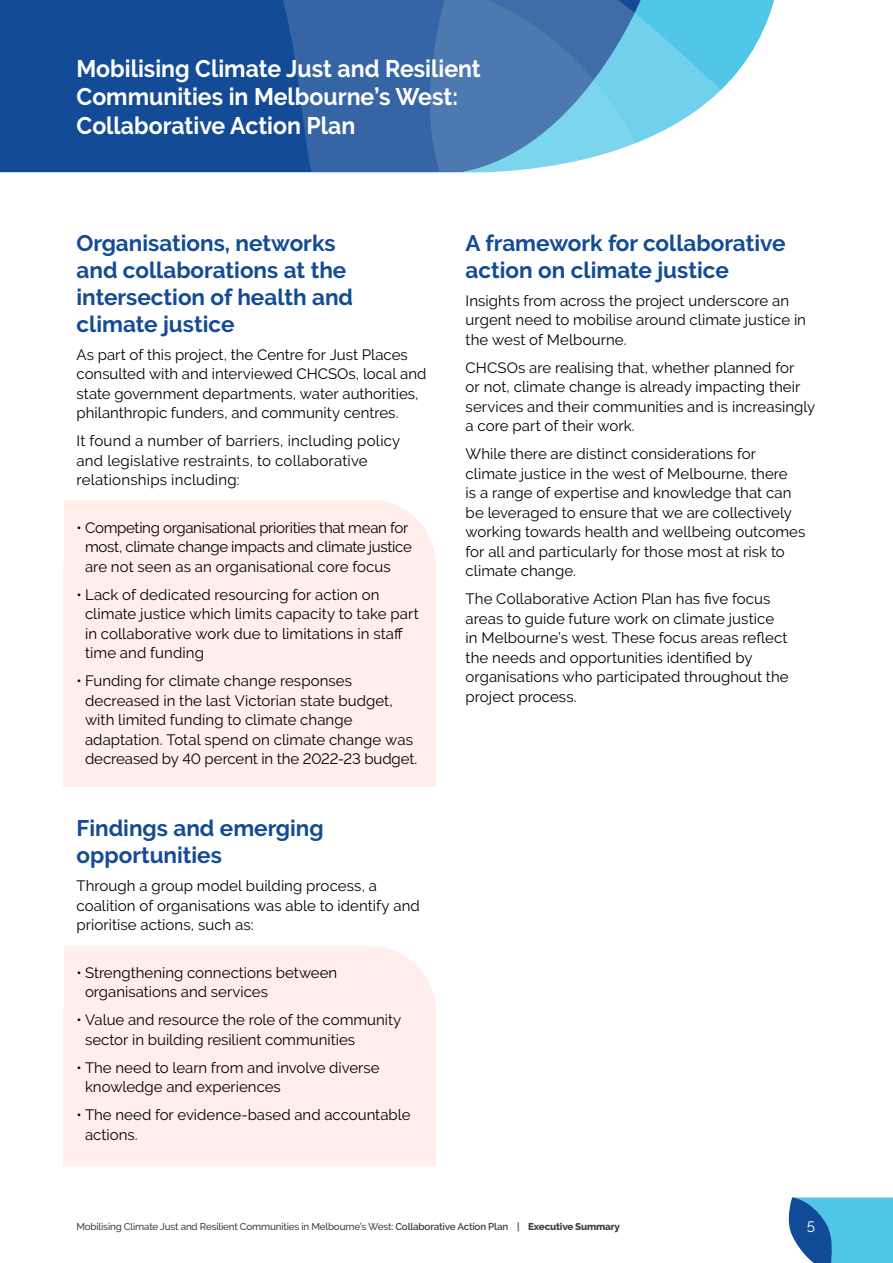
<style>
.page{position:relative;width:893px;height:1263px;background:#fff}
.page>*{position:absolute;margin:0;border:0;box-sizing:border-box;transform-origin:0 0}
.t1{font:700 24px/28.8px "Raleway";color:#fff;scale:.96 1}
.t2{font:700 22.5px/27px "Raleway";color:#134b96}
.t3{font:15px/19.5px "Raleway";letter-spacing:.005em;color:#000}
.t4{font:15px/19.5px "Raleway";letter-spacing:-.02em;color:#000}
.t5{font:15px "Raleway";color:#fff}
.t6{font:500 9.9px "Raleway";letter-spacing:-.02em;color:#414042}
.s1{font-weight:600}
.s2{font-weight:800}
</style>
<div class="page">
<div style="left:64px;top:1012px;width:372px;height:153px;background:#ffeee9"></div>
<div style="left:64px;top:946px;width:372px;height:66px;background:#ffeee9"></div>
<div style="left:64px;top:500px;width:372px;height:65px;background:#ffeee9"></div>
<div style="left:64px;top:565px;width:372px;height:222px;background:#ffeee9"></div>
<div style="left:0;top:0;width:266px;height:172px;background:#134b96"></div>
<svg style="left:266px;top:0;width:182px;height:173px;fill:#3565a5"></svg>
<svg style="left:448px;top:0;width:326px;height:173px"></svg>
<svg style="left:788px;top:1197px;width:105px;height:66px"></svg>
<h1 class="t1" style="left:77px;top:54px;width:423px">Mobilising Climate Just and Resilient<br>Communities in Melbourne’s West:<br>Collaborative Action Plan</h1>
<h2 class="t2" style="left:77px;top:229px;width:278px">Organisations, networks and collaborations at the intersection of health and climate justice</h2>
<p class="t3" style="left:77px;top:345px;width:351px">As part of this project, the Centre for Just Places consulted with and interviewed CHCSOs, local and state government departments, water authorities, philanthropic funders, and community centres.</p>
<p class="t3" style="left:77px;top:431px;width:325px">It found a number of barriers, including policy and legislative restraints, to collaborative relationships including:</p>
<p class="t4" style="left:85px;top:518px;width:328px;text-indent:-9px">• Competing organisational priorities that mean for most, climate change impacts and climate justice are not seen as an organisational core focus</p>
<p class="t3" style="left:85px;top:585px;width:335px;text-indent:-9px">• Lack of dedicated resourcing for action on climate justice which limits capacity to take part in collaborative work due to limitations in staff time and funding</p>
<p class="t3" style="left:85px;top:671px;width:334px;text-indent:-9px">• Funding for climate change responses decreased in the last Victorian state budget, with limited funding to climate change adaptation. Total spend on climate change was decreased by 40 percent in the 2022-23 budget.</p>
<h2 class="t2" style="left:77px;top:815px;width:249px">Findings and emerging opportunities</h2>
<p class="t3" style="left:77px;top:876px;width:345px">Through a group model building process, a coalition of organisations was able to identify and prioritise actions, such as:</p>
<p class="t3" style="left:85px;top:963px;width:254px;text-indent:-9px">• Strengthening connections between organisations and services</p>
<p class="t3" style="left:85px;top:1010px;width:318px;text-indent:-9px">• Value and resource the role of the community sector in building resilient communities</p>
<p class="t3" style="left:85px;top:1058px;width:296px;text-indent:-9px">• The need to learn from and involve diverse knowledge and experiences</p>
<p class="t3" style="left:85px;top:1105px;width:327px;text-indent:-9px">• The need for evidence-based and accountable actions.</p>
<h2 class="t2" style="left:466px;top:229px;width:321px">A framework for collaborative action on climate justice</h2>
<p class="t3" style="left:466px;top:291px;width:342px">Insights from across the project underscore an urgent need to mobilise around climate justice in the west of Melbourne.</p>
<p class="t3" style="left:466px;top:358px;width:351px">CHCSOs are realising that, whether planned for<br>or not, climate change is already impacting their services and their communities and is increasingly a core part of their work.</p>
<p class="t3" style="left:466px;top:444px;width:341px">While there are distinct considerations for climate justice in the west of Melbourne, there<br>is a range of expertise and knowledge that can be leveraged to ensure that we are collectively working towards health and wellbeing outcomes for all and particularly for those most at risk to climate change.</p>
<p class="t3" style="left:466px;top:589px;width:325px">The Collaborative Action Plan has five focus areas to guide future work on climate justice in Melbourne’s west. These focus areas reflect the needs and opportunities identified by organisations who participated throughout the project process.</p>
<p class="t6" style="left:77px;top:1220px;width:545px">Mobilising Climate Just and Resilient Communities in Melbourne’s West: <span class="s1">Collaborative Action Plan |</span> <span class="s2">Executive Summary</span></p>
<p class="t5" style="left:807px;top:1218px;width:10px">5</p>
</div>
